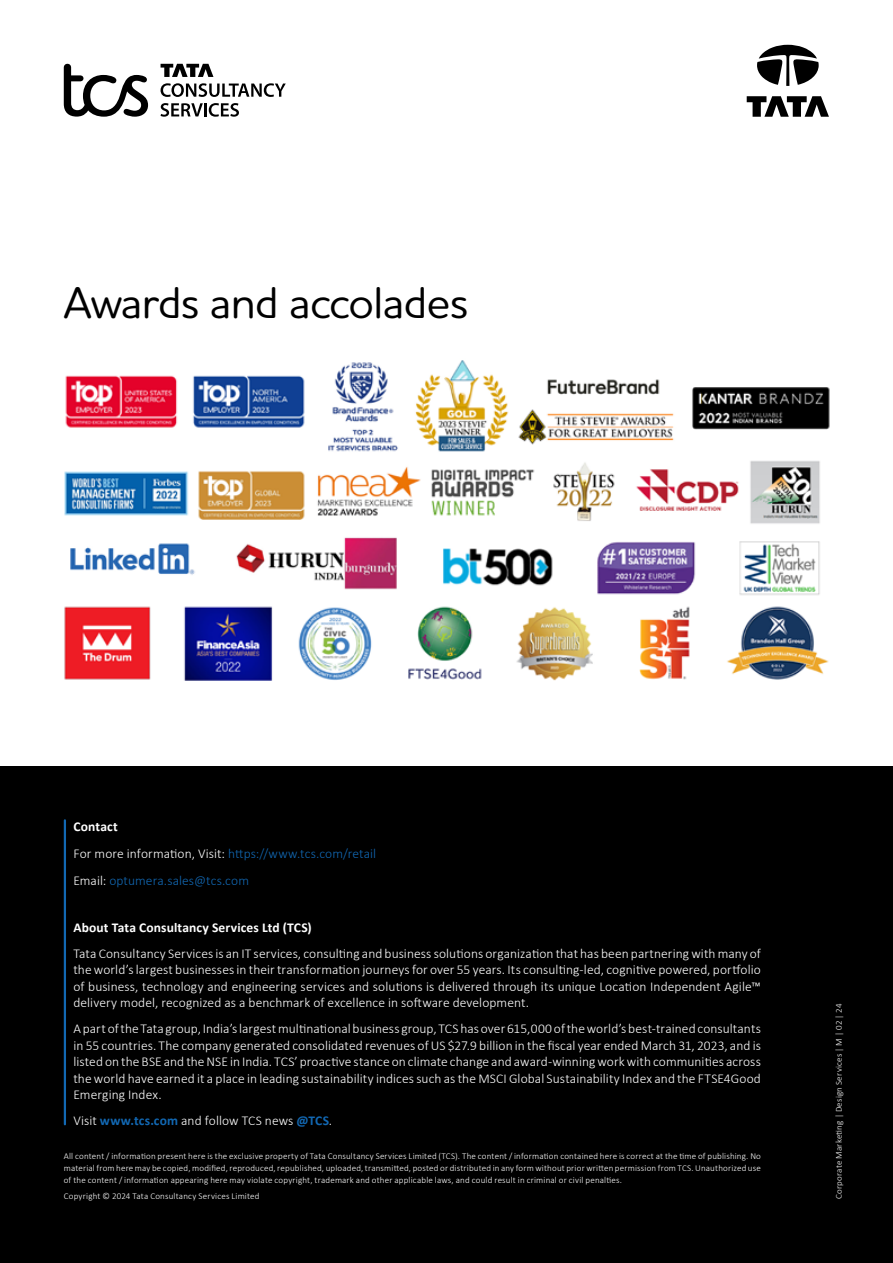
<style>
.page{position:relative;width:893px;height:1263px;background:#fff}
.page>*{position:absolute;margin:0;border:0;box-sizing:border-box;transform-origin:0 0}
.t1{font:500 45px "Houschka Rounded";letter-spacing:-.01em;color:#000}
.t2{font:300 13.5px/16.5px "Calibri";letter-spacing:.005em;color:#fff;text-align:justify}
.t3{font:300 13.5px/27px "Calibri";letter-spacing:.005em;color:#1268b3}
.t4{font:700 13.5px "Calibri";letter-spacing:.01em;color:#fff}
.t5{font:300 9px/12px "Calibri";letter-spacing:.02em;color:#fff;text-align:justify}
.s1{font-weight:700;color:#fff}
.s2{color:#fff}
.s3{font-weight:700;color:#1268b3}
</style>
<div class="page">
<div style="left:1px;top:1px;width:891px;height:1261px;background:#000"></div>
<div style="left:0;top:0;width:893px;height:766px;background:#fff"></div>
<svg style="left:161px;top:64px;width:52px;height:13px"></svg>
<svg style="left:161px;top:83px;width:125px;height:14px"></svg>
<svg style="left:161px;top:103px;width:78px;height:14px"></svg>
<svg style="left:64px;top:64px;width:84px;height:53px"></svg>
<svg style="left:747px;top:96px;width:82px;height:21px"></svg>
<svg style="left:757px;top:45px;width:62px;height:41px"></svg>
<img style="left:64px;top:360px;width:766px;height:321px">
<hr style="left:64px;top:820px;width:2px;height:304px;background:#1268b3">
<h1 class="t1" style="left:64px;top:273px;width:406px">Awards and accolades</h1>
<p class="t3" style="left:73px;top:813px;width:304px"><span class="s1">Contact<br></span><span class="s2">For more information, Visit:</span> https://www.tcs.com/retail<br><span class="s2">Email:</span> optumera.sales@tcs.com</p>
<p class="t4" style="left:73px;top:918px;width:240px">About Tata Consultancy Services Ltd (TCS)</p>
<p class="t2" style="left:73px;top:945px;width:689px">Tata Consultancy Services is an IT services, consulting and business solutions organization that has been partnering with many of the world’s largest businesses in their transformation journeys for over 55 years. Its consulting-led, cognitive powered, portfolio of business, technology and engineering services and solutions is delivered through its unique Location Independent Agile™ delivery model, recognized as a benchmark of excellence in software development.</p>
<p class="t2" style="left:73px;top:1020px;width:689px">A part of the Tata group, India’s largest multinational business group, TCS has over 615,000 of the world’s best-trained consultants in 55 countries. The company generated consolidated revenues of US $27.9 billion in the fiscal year ended March 31, 2023, and is listed on the BSE and the NSE in India. TCS’ proactive stance on climate change and award-winning work with communities across the world have earned it a place in leading sustainability indices such as the MSCI Global Sustainability Index and the FTSE4Good Emerging Index.</p>
<p class="t2" style="left:73px;top:1112px;width:260px">Visit <span class="s3">www.tcs.com</span> and follow TCS news <span class="s3">@TCS</span>.</p>
<p class="t5" style="left:64px;top:1150px;width:699px">All content / information present here is the exclusive property of Tata Consultancy Services Limited (TCS). The content / information contained here is correct at the time of publishing. No material from here may be copied, modified, reproduced, republished, uploaded, transmitted, posted or distributed in any form without prior written permission from TCS. Unauthorized use of the content / information appearing here may violate copyright, trademark and other applicable laws, and could result in criminal or civil penalties.</p>
<p class="t5" style="left:64px;top:1190px;width:197px">Copyright © 2024 Tata Consultancy Services Limited</p>
<p class="t5" style="left:833px;top:1199px;width:197px;rotate:-90deg">Corporate Marketing | Design Services | M | 02 | 24</p>
</div>
